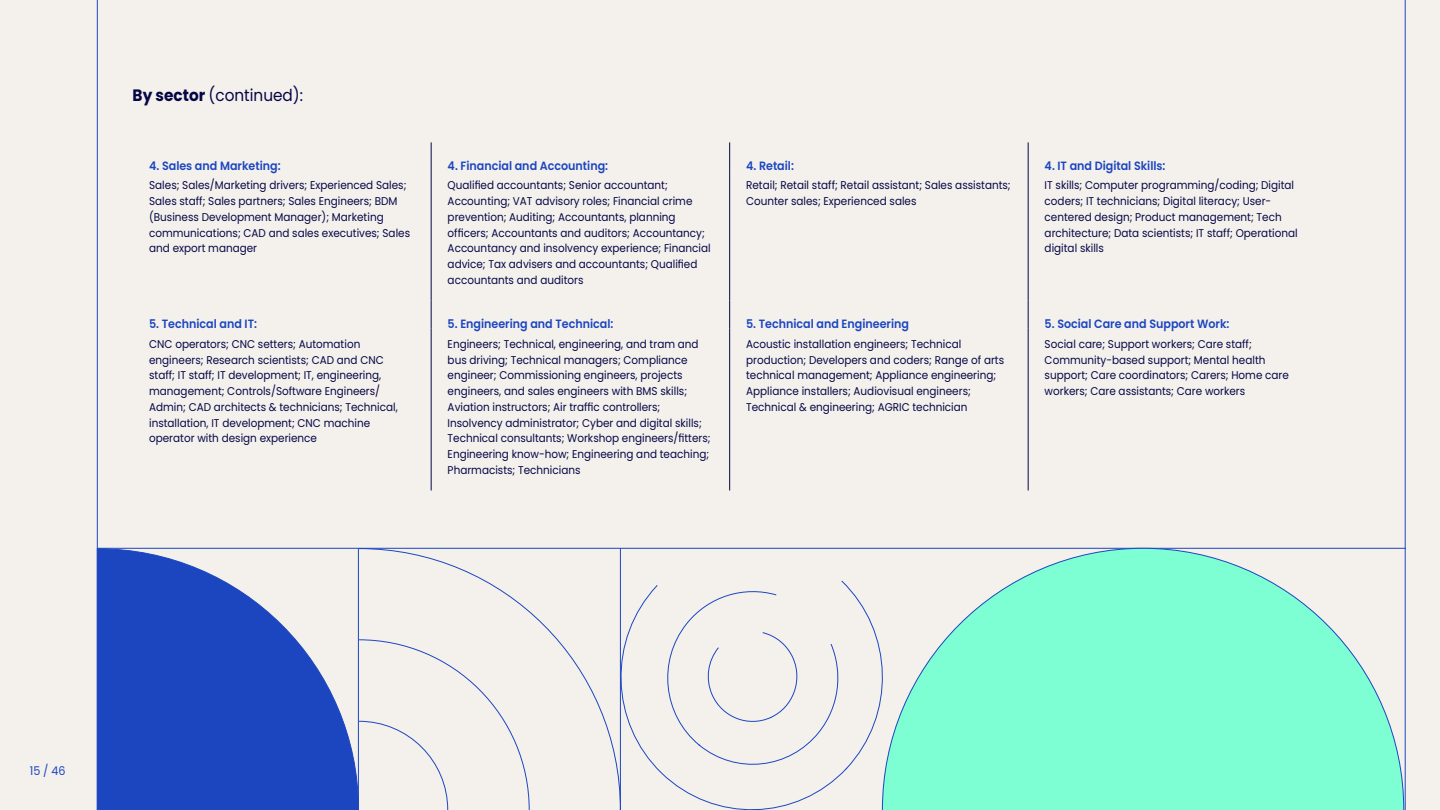
<style>
.page{position:relative;width:1440px;height:810px;background:#f4f1ed}
.page>*{position:absolute;margin:0;border:0;box-sizing:border-box;transform-origin:0 0}
.t1{font:16.5px "Poppins";color:#060645;scale:.93 1}
.t2{font:600 12px "Poppins";color:#1c46c0;scale:.93 1}
.t3{font:12px "Poppins";color:#1c46c0;scale:.93 1}
.t4{font:11.25px/15.8px "Poppins";color:#060645;scale:.93 1}
.s1{font-weight:700}
</style>
<div class="page">
<hr style="left:97px;top:0;width:1px;height:810px;background:#1c46c0">
<svg style="left:98px;top:549px;width:260px;height:261px;background:#4868c9"></svg>
<svg style="left:431px;top:142px;width:1px;height:28px"></svg>
<svg style="left:729px;top:142px;width:1px;height:28px"></svg>
<svg style="left:1028px;top:142px;width:1px;height:28px"></svg>
<hr style="left:431px;top:170px;width:1px;height:130px;background:#060645">
<hr style="left:729px;top:170px;width:1px;height:130px;background:#060645">
<hr style="left:1028px;top:170px;width:1px;height:130px;background:#060645">
<svg style="left:431px;top:300px;width:1px;height:29px"></svg>
<svg style="left:729px;top:300px;width:1px;height:29px"></svg>
<svg style="left:1028px;top:300px;width:1px;height:29px"></svg>
<hr style="left:431px;top:329px;width:1px;height:161px;background:#060645">
<hr style="left:729px;top:329px;width:1px;height:161px;background:#060645">
<hr style="left:1028px;top:329px;width:1px;height:161px;background:#060645">
<hr style="left:1405px;top:0;width:1px;height:810px;background:#1c46c0">
<div style="left:359px;top:549px;width:261px;height:261px;background:#f4f1ed"></div>
<hr style="left:98px;top:548px;width:1308px;height:1px;background:#1c46c0">
<svg style="left:882px;top:548px;width:522px;height:262px;background:#93fad7"></svg>
<div style="left:607px;top:580px;width:289px;height:230px;background:#f4f1ed"></div>
<hr style="left:620px;top:548px;width:1px;height:262px;background:#1c46c0">
<hr style="left:358px;top:549px;width:1px;height:261px;background:#1c46c0">
<p class="t1" style="left:133px;top:86px;width:185px"><span class="s1">By sector</span> (continued):</p>
<p class="t2" style="left:149px;top:159px;width:143px">4. Sales and Marketing:</p>
<p class="t2" style="left:448px;top:159px;width:174px">4. Financial and Accounting:</p>
<p class="t2" style="left:746px;top:159px;width:53px">4. Retail:</p>
<p class="t2" style="left:1045px;top:159px;width:131px">4. IT and Digital Skills:</p>
<p class="t4" style="left:149px;top:178px;width:282px">Sales; Sales/Marketing drivers; Experienced Sales; Sales staff; Sales partners; Sales Engineers; BDM (Business Development Manager); Marketing communications; CAD and sales executives; Sales and export manager</p>
<p class="t4" style="left:448px;top:178px;width:284px">Qualified accountants; Senior accountant; Accounting; VAT advisory roles; Financial crime prevention; Auditing; Accountants, planning officers; Accountants and auditors; Accountancy; Accountancy and insolvency experience; Financial advice; Tax advisers and accountants; Qualified accountants and auditors</p>
<p class="t4" style="left:746px;top:178px;width:286px">Retail; Retail staff; Retail assistant; Sales assistants;<br>Counter sales; Experienced sales</p>
<p class="t4" style="left:1045px;top:178px;width:274px">IT skills; Computer programming/coding; Digital coders; IT technicians; Digital literacy; User&shy;centered design; Product management; Tech architecture; Data scientists; IT staff; Operational digital skills</p>
<p class="t2" style="left:149px;top:317px;width:117px">5. Technical and IT:</p>
<p class="t2" style="left:448px;top:317px;width:180px">5. Engineering and Technical:</p>
<p class="t2" style="left:746px;top:317px;width:177px">5. Technical and Engineering</p>
<p class="t2" style="left:1045px;top:317px;width:200px">5. Social Care and Support Work:</p>
<p class="t4" style="left:149px;top:336px;width:269px">CNC operators; CNC setters; Automation engineers; Research scientists; CAD and CNC staff; IT staff; IT development; IT, engineering, management; Controls/Software Engineers/ Admin; CAD architects &amp; technicians; Technical, installation, IT development; CNC machine operator with design experience</p>
<p class="t4" style="left:448px;top:336px;width:284px">Engineers; Technical, engineering, and tram and bus driving; Technical managers; Compliance engineer; Commissioning engineers, projects engineers, and sales engineers with BMS skills; Aviation instructors; Air traffic controllers; Insolvency administrator; Cyber and digital skills; Technical consultants; Workshop engineers/fitters; Engineering know-how; Engineering and teaching; Pharmacists; Technicians</p>
<p class="t4" style="left:746px;top:336px;width:279px">Acoustic installation engineers; Technical production; Developers and coders; Range of arts technical management; Appliance engineering; Appliance installers; Audiovisual engineers; Technical &amp; engineering; AGRIC technician</p>
<p class="t4" style="left:1045px;top:336px;width:264px">Social care; Support workers; Care staff; Community-based support; Mental health support; Care coordinators; Carers; Home care workers; Care assistants; Care workers</p>
<p class="t3" style="left:30px;top:764px;width:40px">15 / 46</p>
</div>
